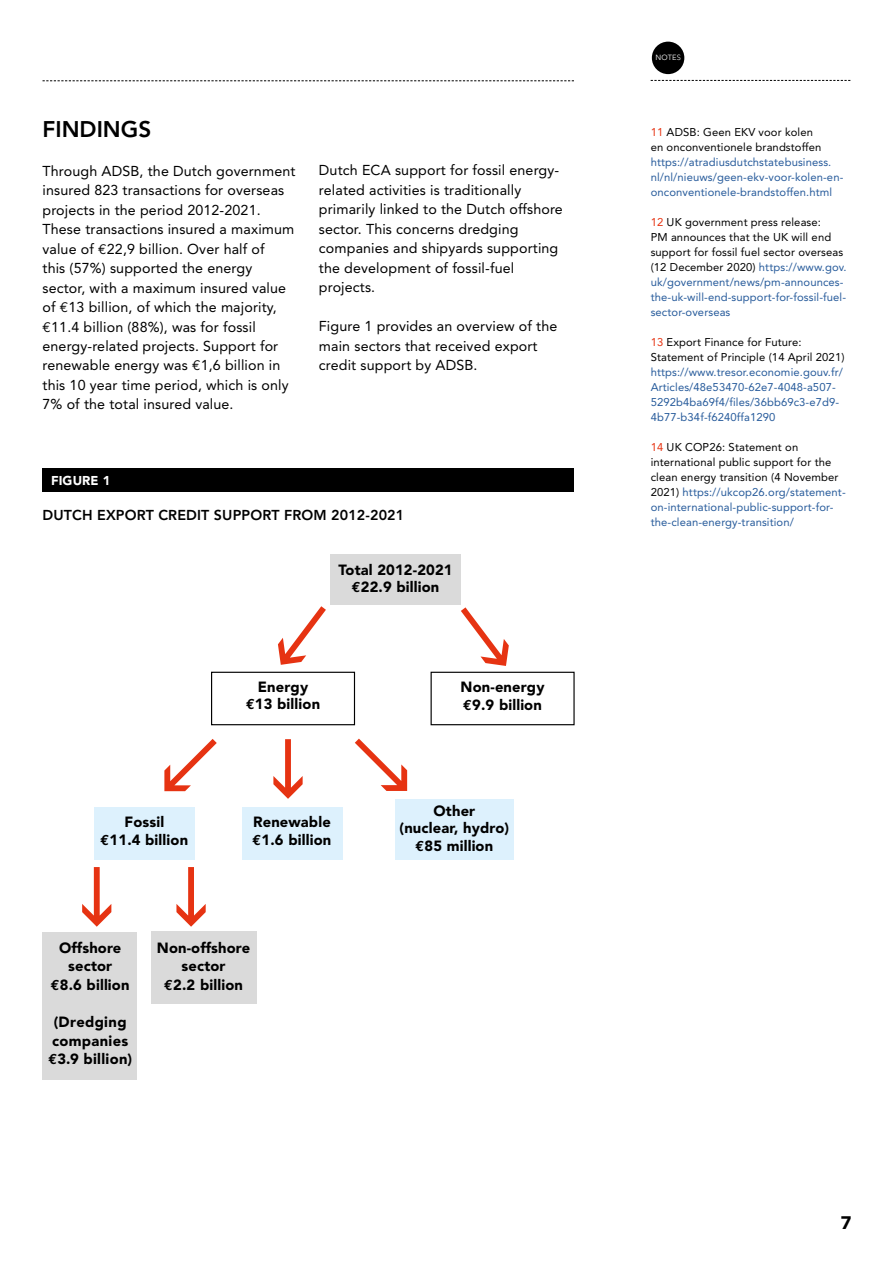
<style>
.page{position:relative;width:893px;height:1263px;background:#fff}
.page>*{position:absolute;margin:0;border:0;box-sizing:border-box;transform-origin:0 0}
.t1{font:800 22.5px "Avenir";color:#000}
.t2{font:900 18px "Avenir";color:#000}
.t3{font:900 14.7px/18.6px "Avenir";letter-spacing:.01em;color:#000;text-align:center}
.t4{font:14.25px/19.5px "Avenir";letter-spacing:.01em;color:#000}
.t5{font:800 14.25px "Avenir";letter-spacing:.01em;color:#000}
.t6{font:900 12.75px "Avenir";letter-spacing:.01em;color:#fff}
.t7{font:11.25px/15px "Avenir";letter-spacing:.01em;color:#275b9b}
.t8{font:11.25px/15px "Avenir";letter-spacing:.01em;color:#000}
.t9{font:7.5px "Avenir";color:#fff}
.s1{font-family:"Euro Mono"}
.s2{font-family:"Euro Mono";font-weight:700}
.s3{font-weight:300}
.s4{color:#e63312}
.s5{color:#000}
</style>
<div class="page">
<div style="left:43px;top:468px;width:531px;height:23px;background:#000"></div>
<svg style="left:43px;top:80px;width:531px;height:1px"></svg>
<div style="left:652px;top:42px;width:32px;height:32px;background:#000;border-radius:50%"></div>
<svg style="left:651px;top:80px;width:199px;height:1px"></svg>
<div style="left:242px;top:807px;width:100px;height:53px;background:#ddf1fd"></div>
<div style="left:95px;top:807px;width:100px;height:53px;background:#ddf1fd"></div>
<div style="left:395px;top:799px;width:119px;height:61px;background:#ddf1fd"></div>
<div style="left:330px;top:555px;width:131px;height:50px;background:#dadada"></div>
<div style="left:43px;top:932px;width:94px;height:147px;background:#dadada"></div>
<div style="left:151px;top:932px;width:105px;height:72px;background:#dadada"></div>
<div style="left:211px;top:672px;width:144px;height:53px;border:1px solid #000"></div>
<svg style="left:278px;top:606px;width:48px;height:59px"></svg>
<svg style="left:164px;top:739px;width:53px;height:52px"></svg>
<svg style="left:355px;top:739px;width:52px;height:52px"></svg>
<svg style="left:273px;top:739px;width:30px;height:60px"></svg>
<div style="left:431px;top:672px;width:144px;height:53px;border:1px solid #000"></div>
<svg style="left:461px;top:607px;width:48px;height:59px"></svg>
<svg style="left:82px;top:867px;width:29px;height:60px"></svg>
<svg style="left:176px;top:867px;width:30px;height:60px"></svg>
<h1 class="t1" style="left:43px;top:115px;width:110px">FINDINGS</h1>
<p class="t4" style="left:43px;top:161px;width:254px">Through ADSB, the Dutch government insured 823 transactions for overseas projects in the period 2012-2021.<br>These transactions insured a maximum value of <span class="s1">€</span>22,9 billion. Over half of<br>this (57%) supported the energy sector, with a maximum insured value of <span class="s1">€</span>13 billion, of which the majority, <span class="s1">€</span>11.4 billion (88%), was for fossil energy-related projects. Support for renewable energy was <span class="s1">€</span>1,6 billion in this 10 year time period, which is only 7% of the total insured value.</p>
<p class="t4" style="left:319px;top:161px;width:245px">Dutch ECA support for fossil energy&shy;related activities is traditionally primarily linked to the Dutch offshore sector. This concerns dredging companies and shipyards supporting the development of fossil-fuel projects.</p>
<p class="t4" style="left:319px;top:317px;width:240px">Figure 1 provides an overview of the main sectors that received export credit support by ADSB.</p>
<p class="t6" style="left:51px;top:472px;width:61px">FIGURE 1</p>
<p class="t5" style="left:43px;top:506px;width:363px">DUTCH EXPORT CREDIT SUPPORT FROM 2012-2021</p>
<p class="t3" style="left:339px;top:561px;width:115px;line-height:17.7px">Total 2012-2021 <span class="s2">€</span>22.9 billion</p>
<p class="t3" style="left:246px;top:677px;width:76px;line-height:17.7px">Energy <span class="s2">€</span>13 billion</p>
<p class="t3" style="left:461px;top:677px;width:85px;text-align:left">Non-energy <span class="s2">€</span>9.9 billion</p>
<p class="t3" style="left:101px;top:812px;width:89px">Fossil<br><span class="s2">€</span>11.4 billion</p>
<p class="t3" style="left:253px;top:812px;width:80px;text-align:left">Renewable <span class="s2">€</span>1.6 billion</p>
<p class="t3" style="left:400px;top:802px;width:111px;line-height:17.7px">Other<br>(nuclear, hydro) <span class="s2">€</span>85 million</p>
<p class="t3" style="left:51px;top:938px;width:80px">Offshore sector <span class="s2">€</span>8.6 billion</p>
<p class="t3" style="left:48px;top:1013px;width:85px">(Dredging companies <span class="s2">€</span>3.9 billion)</p>
<p class="t3" style="left:157px;top:938px;width:95px">Non-offshore sector<br><span class="s2">€</span>2.2 billion</p>
<p class="t9" style="left:656px;top:53px;width:27px">NOTE<span class="s3">S</span></p>
<p class="t8" style="left:651px;top:125px;width:172px"><span class="s4">11</span> ADSB: Geen EKV voor kolen en onconventionele brandstoffen</p>
<p class="t7" style="left:651px;top:155px;width:194px">https://atradiusdutchstatebusiness. nl/nl/nieuws/geen-ekv-voor-kolen-en&shy;onconventionele-brandstoffen.html</p>
<p class="t7" style="left:651px;top:215px;width:198px"><span class="s4">12</span> <span class="s5">UK government press release:<br>PM announces that the UK will end support for fossil fuel sector overseas (12 December 2020)</span> https://www.gov. uk/government/news/pm-announces&shy;the-uk-will-end-support-for-fossil-fuel&shy;sector-overseas</p>
<p class="t8" style="left:651px;top:335px;width:195px"><span class="s4">13</span> Export Finance for Future:<br>Statement of Principle (14 April 2021)</p>
<p class="t7" style="left:651px;top:365px;width:194px">https://www.tresor.economie.gouv.fr/ Articles/48e53470-62e7-4048-a507- 5292b4ba69f4/files/36bb69c3-e7d9- 4b77-b34f-f6240ffa1290</p>
<p class="t7" style="left:651px;top:440px;width:197px"><span class="s4">14</span> <span class="s5">UK COP26: Statement on international public support for the clean energy transition (4 November 2021)</span> https://ukcop26.org/statement&shy;on-international-public-support-for&shy;the-clean-energy-transition/</p>
<p class="t2" style="left:841px;top:1211px;width:12px">7</p>
</div>
